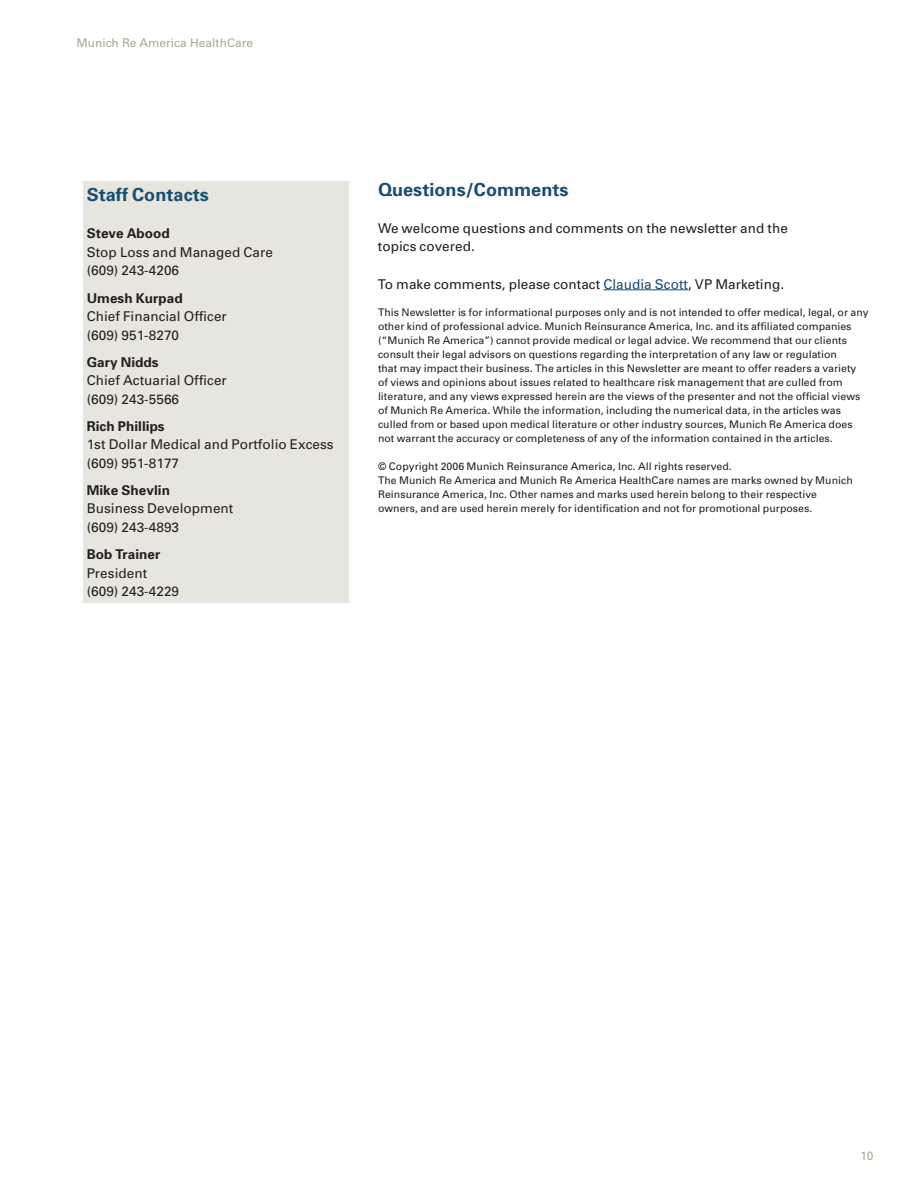
<style>
.page{position:relative;width:918px;height:1188px;background:#fff}
.page>*{position:absolute;margin:0;border:0;box-sizing:border-box;transform-origin:0 0}
.t1{font:700 18px "MR Univers";letter-spacing:.005em;color:#174f72}
.t2{font:13.5px/18.6px "MR Univers";letter-spacing:.005em;color:#231f20}
.t3{font:700 13.5px "MR Univers";letter-spacing:.005em;color:#231f20}
.t4{font:12px "Univers";color:#a8a896}
.t5{font:12px "MR Univers";color:#a8a896}
.t6{font:10.5px/14px "MR Univers";letter-spacing:.005em;color:#231f20}
.s1{color:#174f72}
</style>
<div class="page">
<hr style="left:603px;top:289px;width:85px;height:1px;background:#174f72">
<div style="left:83px;top:181px;width:266px;height:422px;background:#e7e6de"></div>
<p class="t4" style="left:77px;top:36px;width:178px">Munich Re America HealthCare</p>
<h1 class="t1" style="left:87px;top:183px;width:124px">Staff Contacts</h1>
<p class="t3" style="left:87px;top:225px;width:85px">Steve Abood</p>
<p class="t2" style="left:87px;top:243px;width:188px">Stop Loss and Managed Care (609) 243-4206</p>
<p class="t3" style="left:87px;top:289px;width:97px">Umesh Kurpad</p>
<p class="t2" style="left:87px;top:307px;width:142px">Chief Financial Officer (609) 951-8270</p>
<p class="t3" style="left:87px;top:353px;width:73px">Gary Nidds</p>
<p class="t2" style="left:87px;top:371px;width:142px">Chief Actuarial Officer (609) 243-5566</p>
<p class="t3" style="left:87px;top:417px;width:80px">Rich Phillips</p>
<p class="t2" style="left:87px;top:435px;width:249px">1st Dollar Medical and Portfolio Excess (609) 951-8177</p>
<p class="t3" style="left:87px;top:481px;width:85px">Mike Shevlin</p>
<p class="t2" style="left:87px;top:499px;width:148px">Business Development (609) 243-4893</p>
<p class="t3" style="left:87px;top:546px;width:75px">Bob Trainer</p>
<p class="t2" style="left:87px;top:563px;width:94px">President (609) 243-4229</p>
<h1 class="t1" style="left:378px;top:178px;width:192px">Questions/Comments</h1>
<p class="t2" style="left:378px;top:219px;width:411px">We welcome questions and comments on the newsletter and the topics covered.</p>
<p class="t2" style="left:378px;top:274px;width:408px">To make comments, please contact <span class="s1">Claudia Scott</span>, VP Marketing.</p>
<p class="t6" style="left:378px;top:306px;width:492px">This Newsletter is for informational purposes only and is not intended to offer medical, legal, or any other kind of professional advice. Munich Reinsurance America, Inc. and its affiliated companies (“Munich Re America”) cannot provide medical or legal advice. We recommend that our clients consult their legal advisors on questions regarding the interpretation of any law or regulation<br>that may impact their business. The articles in this Newsletter are meant to offer readers a variety of views and opinions about issues related to healthcare risk management that are culled from literature, and any views expressed herein are the views of the presenter and not the official views of Munich Re America. While the information, including the numerical data, in the articles was culled from or based upon medical literature or other industry sources, Munich Re America does not warrant the accuracy or completeness of any of the information contained in the articles.</p>
<p class="t6" style="left:378px;top:459px;width:476px">© Copyright 2006 Munich Reinsurance America, Inc. All rights reserved.<br>The Munich Re America and Munich Re America HealthCare names are marks owned by Munich Reinsurance America, Inc. Other names and marks used herein belong to their respective owners, and are used herein merely for identification and not for promotional purposes.</p>
<p class="t5" style="left:860px;top:1149px;width:15px">10</p>
</div>
